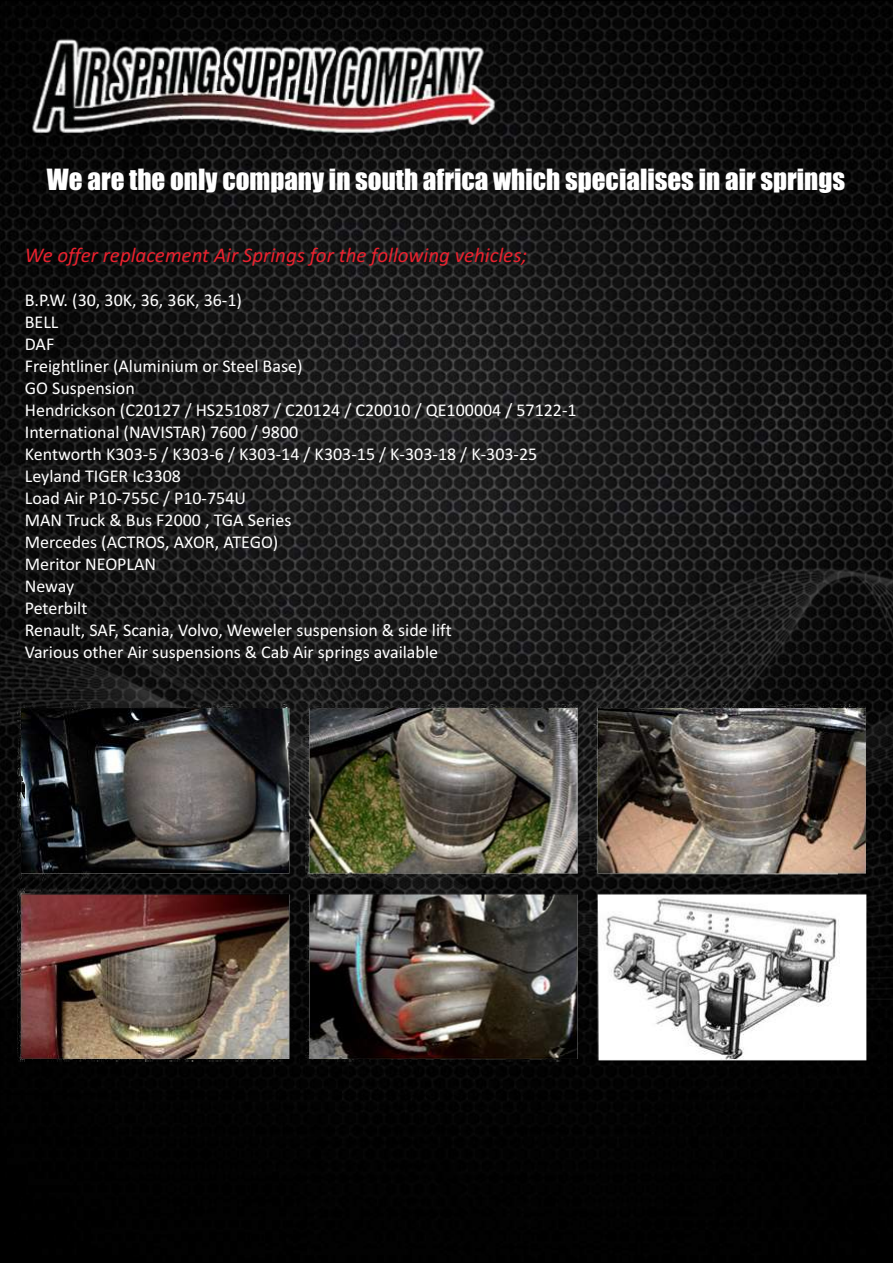
<style>
.page{position:relative;width:893px;height:1263px;background:#fff}
.page>*{position:absolute;margin:0;border:0;box-sizing:border-box;transform-origin:0 0}
.t1{font:27px "Impact";color:#fff}
.t2{font:italic 21px "Calibri";color:#eb212e}
.t3{font:18px/21.9px "Calibri";color:#fff}
</style>
<div class="page">
<img style="left:2px;top:2px;width:889px;height:1259px">
<img style="left:2px;top:462px;width:889px;height:537px">
<img style="left:21px;top:34px;width:483px;height:124px">
<img style="left:15px;top:703px;width:855px;height:371px">
<h1 class="t1" style="left:47px;top:169px;width:800px">We are the only company in south africa which specialises in air springs</h1>
<p class="t2" style="left:25px;top:246px;width:504px">We offer replacement Air Springs for the following vehicles;</p>
<p class="t3" style="left:25px;top:291px;width:553px">B.P.W. (30, 30K, 36, 36K, 36-1)<br>BELL<br>DAF<br>Freightliner (Aluminium or Steel Base)<br>GO Suspension<br>Hendrickson (C20127 / HS251087 / C20124 / C20010 / QE100004 / 57122-1<br>International (NAVISTAR) 7600 / 9800<br>Kentworth K303-5 / K303-6 / K303-14 / K303-15 / K-303-18 / K-303-25<br>Leyland TIGER Ic3308<br>Load Air P10-755C / P10-754U<br>MAN Truck &amp; Bus F2000 , TGA Series<br>Mercedes (ACTROS, AXOR, ATEGO)<br>Meritor NEOPLAN<br>Neway<br>Peterbilt<br>Renault, SAF, Scania, Volvo, Weweler suspension &amp; side lift<br>Various other Air suspensions &amp; Cab Air springs available</p>
</div>
